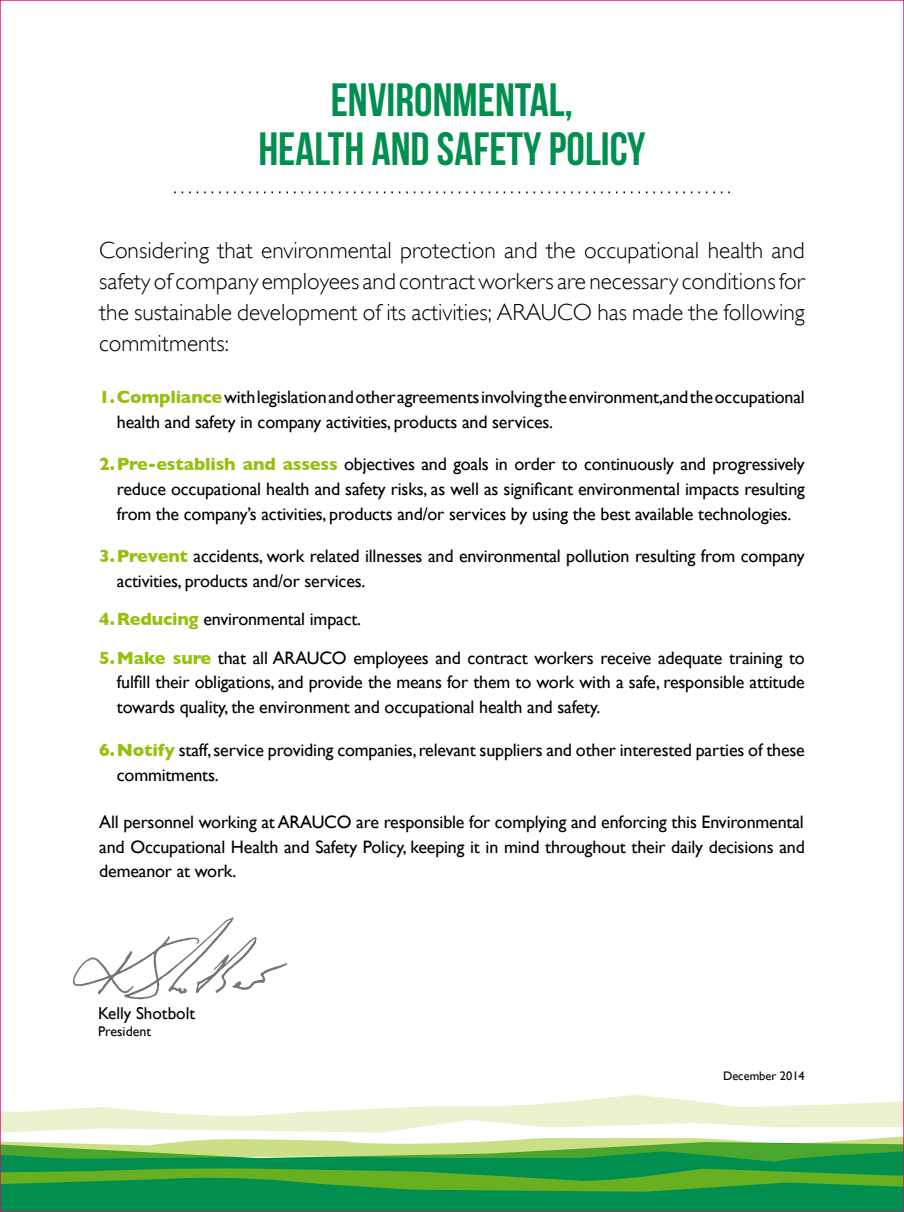
<style>
.page{position:relative;width:904px;height:1212px;background:#fff}
.page>*{position:absolute;margin:0;border:0;box-sizing:border-box;transform-origin:0 0}
.t1{font:46.65px/48.2px "Bebas Neue";color:#008f4f;text-align:center}
.t2{font:300 23.33px/31.1px "Gill Sans";color:#000;text-align:justify}
.t3{font:18px/24.9px "Gill Sans";letter-spacing:-.01em;color:#000}
.t4{font:17.1px "Gill Sans";color:#000}
.t5{font:14.02px "Gill Sans";color:#000}
.t6{font:12.45px "Gill Sans";color:#000}
.s1{font-weight:700;color:#97bf0d}
</style>
<div class="page">
<div style="left:2px;top:1162px;width:900px;height:48px;background:#008f4f"></div>
<svg style="left:2px;top:1168px;width:900px;height:24px;background:#38a035"></svg>
<svg style="left:2px;top:1095px;width:900px;height:67px"></svg>
<svg style="left:174px;top:191px;width:555px;height:2px"></svg>
<img style="left:72px;top:917px;width:216px;height:83px">
<h1 class="t1" style="left:258px;top:76px;width:389px">ENVIRONMENTAL,<br>HEALTH AND SAFETY POLICY</h1>
<p class="t2" style="left:99px;top:235px;width:707px">Considering that environmental protection and the occupational health and safety of company employees and contract workers are necessary conditions for the sustainable development of its activities; ARAUCO has made the following commitments:</p>
<p class="t3" style="left:117px;top:384px;width:689px;text-indent:-18px"><span class="s1">1. Compliance</span> with legislation and other agreements involving the environment,and the occupational health and safety in company activities, products and services.</p>
<p class="t3" style="left:117px;top:451px;width:689px;text-align:justify;text-indent:-18px"><span class="s1">2. Pre-establish and assess</span> objectives and goals in order to continuously and progressively reduce occupational health and safety risks, as well as significant environmental impacts resulting from the company’s activities, products and/or services by using the best available technologies.</p>
<p class="t3" style="left:117px;top:544px;width:689px;text-indent:-18px"><span class="s1">3. Prevent</span> accidents, work related illnesses and environmental pollution resulting from company activities, products and/or services.</p>
<p class="t3" style="left:99px;top:607px;width:263px"><span class="s1">4. Reducing</span> environmental impact.</p>
<p class="t3" style="left:117px;top:645px;width:689px;text-align:justify;text-indent:-18px"><span class="s1">5. Make sure</span> that all ARAUCO employees and contract workers receive adequate training to fulfill their obligations, and provide the means for them to work with a safe, responsible attitude towards quality, the environment and occupational health and safety.</p>
<p class="t3" style="left:117px;top:737px;width:689px;text-indent:-18px"><span class="s1">6. Notify</span> staff, service providing companies, relevant suppliers and other interested parties of these commitments.</p>
<p class="t3" style="left:99px;top:809px;width:707px;text-align:justify">All personnel working at ARAUCO are responsible for complying and enforcing this Environmental and Occupational Health and Safety Policy, keeping it in mind throughout their daily decisions and demeanor at work.</p>
<p class="t4" style="left:98px;top:1003px;width:98px">Kelly Shotbolt</p>
<p class="t5" style="left:98px;top:1023px;width:55px">President</p>
<p class="t6" style="left:723px;top:1068px;width:83px">December 2014</p>
</div>
